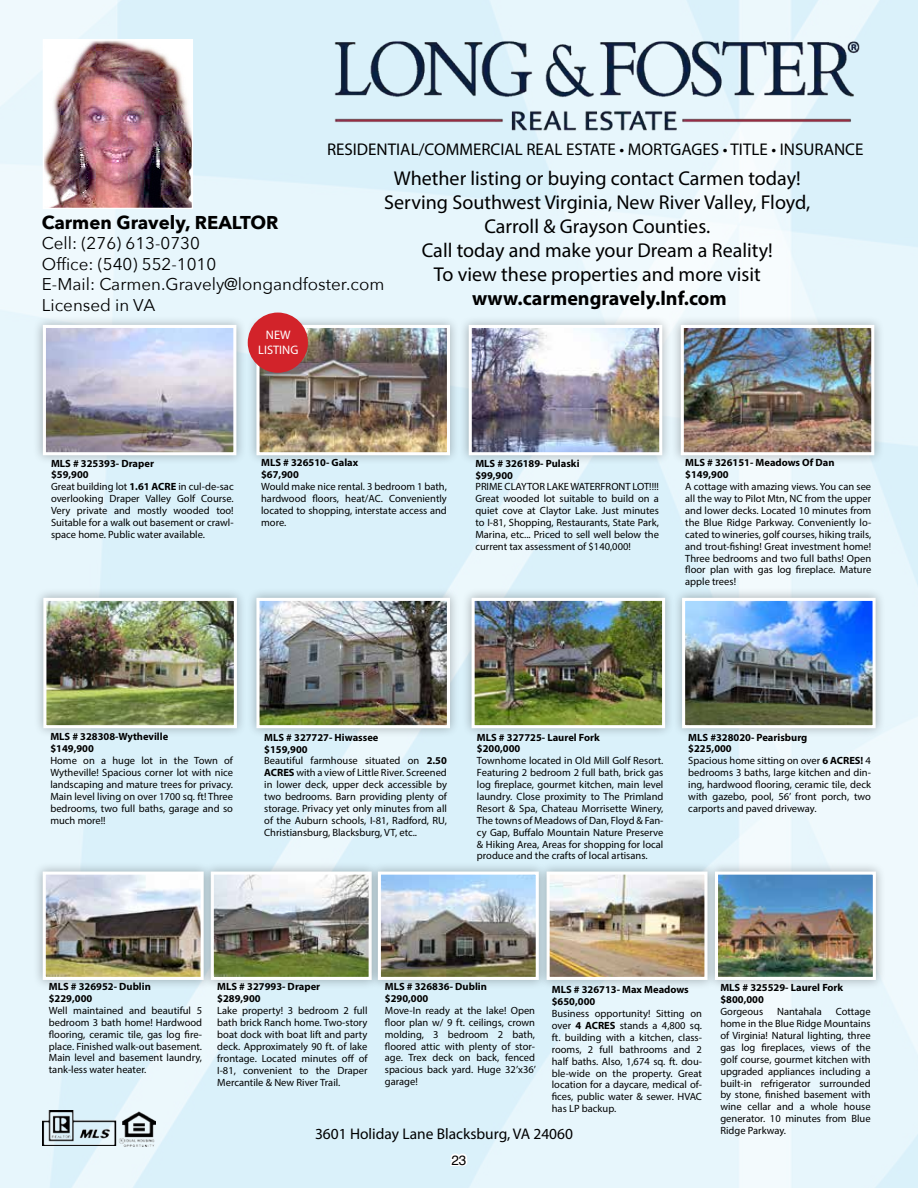
<style>
.page{position:relative;width:918px;height:1188px;background:#fff}
.page>*{position:absolute;margin:0;border:0;box-sizing:border-box;transform-origin:0 0}
.t1{font:20.1px/24.2px "Myriad Pro";color:#000;text-align:center}
.t2{font:700 20.1px "Myriad Pro";color:#000}
.t3{font:700 18.6px "Avenir Next";color:#000}
.t4{font:16.95px/20.4px "Avenir Next";color:#000}
.t5{font:16.95px "Myriad Pro";color:#000}
.t6{font:15.45px "Myriad Pro";color:#000}
.t7{font:13.5px "Helvetica";color:#000}
.t8{font:12.3px/14.9px "Myriad Pro";color:#fff;text-align:center}
.t9{font:10.5px/11.9px "Myriad Pro";color:#000;text-align:justify}
.t10{font:700 10.5px/11.9px "Myriad Pro";color:#000}
.s1{font-weight:700}
</style>
<div class="page">
<img style="left:0;top:0;width:918px;height:1188px">
<div style="left:201px;top:861px;width:181px;height:129px;background:#000;opacity:.3"></div>
<img style="left:215px;top:876px;width:153px;height:100px">
<div style="left:211px;top:872px;width:161px;height:108px;border:3px solid #fff"></div>
<div style="left:536px;top:861px;width:182px;height:129px;background:#000;opacity:.3"></div>
<img style="left:551px;top:876px;width:153px;height:100px">
<div style="left:547px;top:872px;width:161px;height:108px;border:3px solid #fff"></div>
<div style="left:672px;top:588px;width:213px;height:150px;background:#000;opacity:.3"></div>
<img style="left:686px;top:602px;width:186px;height:122px">
<div style="left:682px;top:598px;width:194px;height:130px;border:3px solid #fff"></div>
<div style="left:246px;top:315px;width:214px;height:150px;background:#000;opacity:.3"></div>
<img style="left:260px;top:329px;width:186px;height:122px">
<div style="left:256px;top:325px;width:194px;height:130px;border:3px solid #fff"></div>
<div style="left:459px;top:315px;width:213px;height:150px;background:#000;opacity:.3"></div>
<img style="left:473px;top:329px;width:185px;height:122px">
<div style="left:469px;top:325px;width:193px;height:130px;border:3px solid #fff"></div>
<div style="left:33px;top:315px;width:213px;height:150px;background:#000;opacity:.3"></div>
<img style="left:47px;top:329px;width:185px;height:122px">
<div style="left:43px;top:325px;width:193px;height:130px;border:3px solid #fff"></div>
<div style="left:246px;top:588px;width:214px;height:150px;background:#000;opacity:.3"></div>
<img style="left:260px;top:602px;width:186px;height:122px">
<div style="left:256px;top:598px;width:194px;height:130px;border:3px solid #fff"></div>
<div style="left:33px;top:588px;width:214px;height:150px;background:#000;opacity:.3"></div>
<img style="left:47px;top:602px;width:186px;height:122px">
<div style="left:43px;top:598px;width:194px;height:130px;border:3px solid #fff"></div>
<div style="left:33px;top:861px;width:181px;height:129px;background:#000;opacity:.3"></div>
<img style="left:47px;top:876px;width:153px;height:100px">
<div style="left:43px;top:872px;width:161px;height:108px;border:3px solid #fff"></div>
<div style="left:368px;top:861px;width:181px;height:129px;background:#000;opacity:.3"></div>
<img style="left:382px;top:876px;width:153px;height:100px">
<div style="left:378px;top:872px;width:161px;height:108px;border:3px solid #fff"></div>
<div style="left:705px;top:861px;width:181px;height:129px;background:#000;opacity:.3"></div>
<img style="left:719px;top:876px;width:153px;height:100px">
<div style="left:715px;top:872px;width:161px;height:108px;border:3px solid #fff"></div>
<div style="left:461px;top:588px;width:214px;height:150px;background:#000;opacity:.3"></div>
<img style="left:476px;top:602px;width:185px;height:122px">
<div style="left:472px;top:598px;width:193px;height:130px;border:3px solid #fff"></div>
<div style="left:671px;top:315px;width:213px;height:150px;background:#000;opacity:.3"></div>
<img style="left:685px;top:329px;width:185px;height:122px">
<div style="left:681px;top:325px;width:193px;height:130px;border:3px solid #fff"></div>
<img style="left:45px;top:41px;width:146px;height:166px">
<div style="left:43px;top:39px;width:150px;height:170px;border:1px solid #fff"></div>
<img style="left:332px;top:38px;width:531px;height:95px">
<div style="left:248px;top:313px;width:60px;height:60px;background:#d2232a;border-radius:50%"></div>
<img style="left:42px;top:1110px;width:113px;height:36px">
<svg style="left:448px;top:1151px;width:22px;height:18px"></svg>
<h3 class="t5" style="left:327px;top:139px;width:538px">RESIDENTIAL/COMMERCIAL REAL ESTATE • MORTGAGES • TITLE • INSURANCE</h3>
<h1 class="t1" style="left:384px;top:166px;width:428px">Whether listing or buying contact Carmen today!<br>Serving Southwest Virginia, New River Valley, Floyd, Carroll &amp; Grayson Counties.<br>Call today and make your Dream a Reality!<br>To view these properties and more visit</h1>
<h1 class="t2" style="left:472px;top:285px;width:256px">www.carmengravely.lnf.com</h1>
<h2 class="t3" style="left:42px;top:206px;width:238px">Carmen Gravely, REALTOR</h2>
<h3 class="t4" style="left:42px;top:233px;width:344px">Cell: (276) 613-0730<br>Office: (540) 552-1010<br>E-Mail: Carmen.Gravely@longandfoster.com<br>Licensed in VA</h3>
<p class="t8" style="left:258px;top:327px;width:42px">NEW<br>LISTING</p>
<p class="t9" style="left:51px;top:457px;width:184px;text-align:left"><span class="s1">MLS # 325393- Draper<br>$59,900<br></span>Great building lot <span class="s1">1.61 ACRE</span> in cul-de-sac overlooking Draper Valley Golf Course.<br>Very private and mostly wooded too!<br>Suitable for a walk out basement or crawl&shy;space home. Public water available.</p>
<p class="t10" style="left:261px;top:457px;width:99px">MLS # 326510- Galax $67,900</p>
<p class="t9" style="left:261px;top:481px;width:187px">Would make nice rental. 3 bedroom 1 bath, hardwood floors, heat/AC. Conveniently located to shopping, interstate access and more.</p>
<p class="t10" style="left:475px;top:457px;width:106px">MLS # 326189- Pulaski $99,900</p>
<p class="t9" style="left:475px;top:481px;width:185px">PRIME CLAYTOR LAKE WATERFRONT LOT!!!!<br>Great wooded lot suitable to build on a quiet cove at Claytor Lake. Just minutes to I-81, Shopping, Restaurants, State Park, Marina, etc... Priced to sell well below the current tax assessment of $140,000!</p>
<p class="t10" style="left:685px;top:457px;width:151px">MLS # 326151- Meadows Of Dan $149,900</p>
<p class="t9" style="left:685px;top:481px;width:188px">A cottage with amazing views. You can see all the way to Pilot Mtn, NC from the upper and lower decks. Located 10 minutes from the Blue Ridge Parkway. Conveniently lo&shy;cated to wineries, golf courses, hiking trails, and trout-fishing! Great investment home!<br>Three bedrooms and two full baths! Open floor plan with gas log fireplace. Mature apple trees!</p>
<p class="t10" style="left:50px;top:731px;width:119px">MLS # 328308-Wytheville $149,900</p>
<p class="t9" style="left:50px;top:755px;width:184px">Home on a huge lot in the Town of Wytheville! Spacious corner lot with nice landscaping and mature trees for privacy.<br>Main level living on over 1700 sq. ft! Three bedrooms, two full baths, garage and so much more!!</p>
<p class="t9" style="left:264px;top:731px;width:184px;text-align:left"><span class="s1">MLS # 327727- Hiwassee<br>$159,900<br></span>Beautiful farmhouse situated on <span class="s1">2.50<br>ACRES</span> with a view of Little River. Screened in lower deck, upper deck accessible by two bedrooms. Barn providing plenty of storage. Privacy yet only minutes from all of the Auburn schools, I-81, Radford, RU, Christiansburg, Blacksburg, VT, etc..</p>
<p class="t10" style="left:477px;top:731px;width:124px">MLS # 327725- Laurel Fork $200,000</p>
<p class="t9" style="left:477px;top:755px;width:188px">Townhome located in Old Mill Golf Resort.<br>Featuring 2 bedroom 2 full bath, brick gas log fireplace, gourmet kitchen, main level laundry. Close proximity to The Primland Resort &amp; Spa, Chateau Morrisette Winery, The towns of Meadows of Dan, Floyd &amp; Fan&shy;cy Gap, Buffalo Mountain Nature Preserve &amp; Hiking Area, Areas for shopping for local produce and the crafts of local artisans.</p>
<p class="t9" style="left:688px;top:731px;width:184px;text-align:left"><span class="s1">MLS #328020- Pearisburg<br>$225,000<br></span>Spacious home sitting on over <span class="s1">6 ACRES!</span> 4 bedrooms 3 baths, large kitchen and din&shy;ing, hardwood flooring, ceramic tile, deck with gazebo, pool, 56’ front porch, two carports and paved driveway.</p>
<p class="t10" style="left:49px;top:980px;width:104px">MLS # 326952- Dublin $229,000</p>
<p class="t9" style="left:49px;top:1004px;width:155px">Well maintained and beautiful 5 bedroom 3 bath home! Hardwood flooring, ceramic tile, gas log fire&shy;place. Finished walk-out basement.<br>Main level and basement laundry, tank-less water heater.</p>
<p class="t10" style="left:217px;top:981px;width:105px">MLS # 327993- Draper $289,900</p>
<p class="t9" style="left:217px;top:1005px;width:152px">Lake property! 3 bedroom 2 full bath brick Ranch home. Two-story boat dock with boat lift and party deck. Approximately 90 ft. of lake frontage. Located minutes off of I-81, convenient to the Draper Mercantile &amp; New River Trail.</p>
<p class="t10" style="left:385px;top:980px;width:104px">MLS # 326836- Dublin $290,000</p>
<p class="t9" style="left:385px;top:1004px;width:153px">Move-In ready at the lake! Open floor plan w/ 9 ft. ceilings, crown molding, 3 bedroom 2 bath, floored attic with plenty of stor&shy;age. Trex deck on back, fenced spacious back yard. Huge 32’x36’ garage!</p>
<p class="t10" style="left:552px;top:984px;width:139px">MLS # 326713- Max Meadows $650,000</p>
<p class="t9" style="left:552px;top:1008px;width:152px">Business opportunity! Sitting on over <span class="s1">4 ACRES</span> stands a 4,800 sq. ft. building with a kitchen, class&shy;rooms, 2 full bathrooms and 2 half baths. Also, 1,674 sq. ft. dou&shy;ble-wide on the property. Great location for a daycare, medical of&shy;fices, public water &amp; sewer. HVAC has LP backup.</p>
<h3 class="t6" style="left:315px;top:1124px;width:259px">3601 Holiday Lane Blacksburg, VA 24060</h3>
<p class="t7" style="left:451px;top:1149px;width:17px">23</p>
<p class="t10" style="left:720px;top:982px;width:124px">MLS # 325529- Laurel Fork $800,000</p>
<p class="t9" style="left:720px;top:1006px;width:44px">Gorgeous</p>
<p class="t9" style="left:777px;top:1006px;width:46px">Nantahala</p>
<p class="t9" style="left:720px;top:1006px;width:152px;text-indent:115px">Cottage home in the Blue Ridge Mountains of Virginia! Natural lighting, three gas log fireplaces, views of the golf course, gourmet kitchen with upgraded appliances including a built-in refrigerator surrounded by stone, finished basement with wine cellar and a whole house generator. 10 minutes from Blue Ridge Parkway.</p>
</div>
